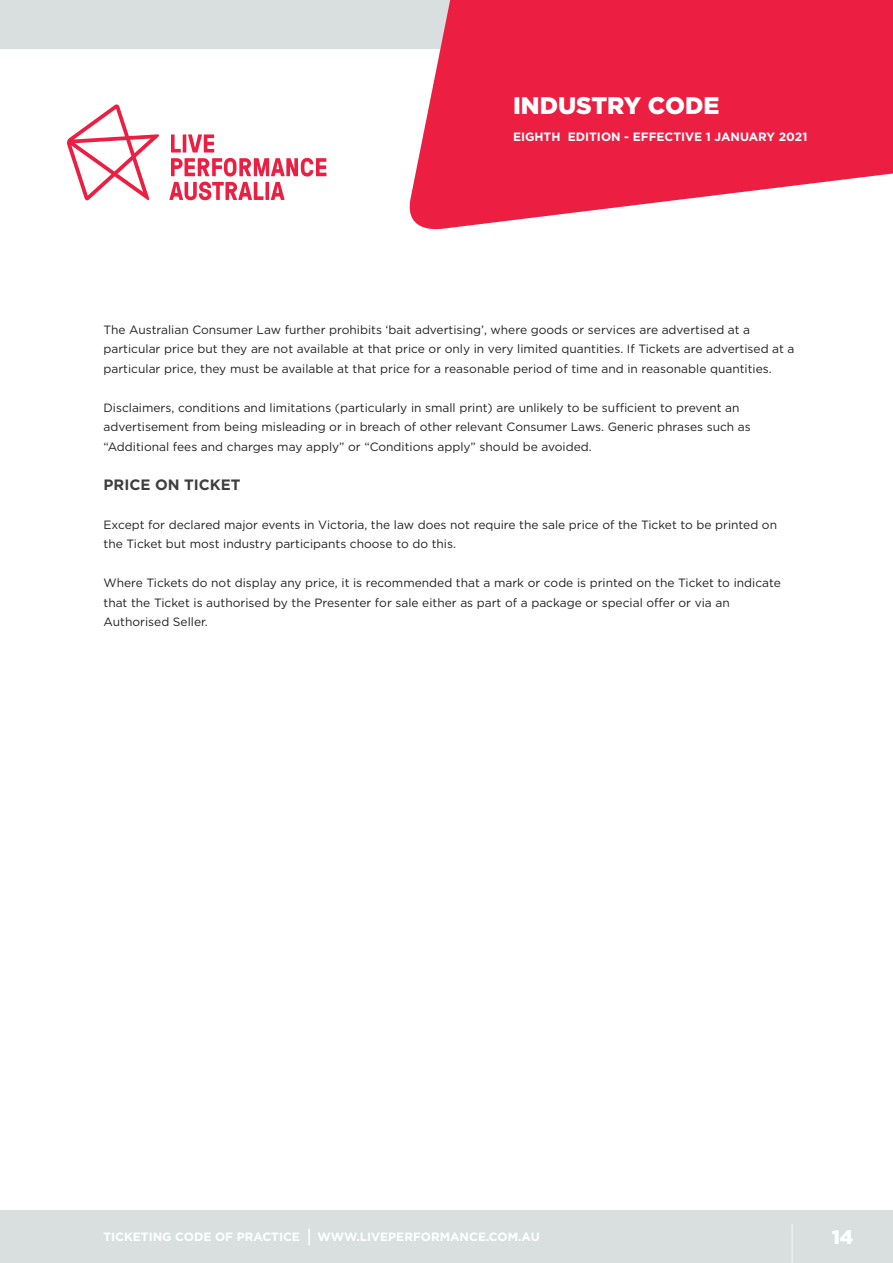
<style>
.page{position:relative;width:893px;height:1263px;background:#fff}
.page>*{position:absolute;margin:0;border:0;box-sizing:border-box;transform-origin:0 0}
.t1{font:900 24px "Gotham";color:#fff}
.t2{font:900 19.5px "Gotham";color:#fff}
.t3{font:700 15px "Gotham";color:#3e3e3f}
.t4{font:12px/19.5px "Gotham";color:#231f20}
.t5{font:700 12px "Gotham";color:#fff}
.s1{font-size:18px}
</style>
<div class="page">
<div style="left:0;top:1210px;width:893px;height:53px;background:#d9dfdf"></div>
<hr style="left:792px;top:1224px;width:1px;height:39px;background:#fff">
<div style="left:0;top:0;width:500px;height:49px;background:#d9dfdf"></div>
<svg style="left:67px;top:104px;width:259px;height:96px"></svg>
<svg style="left:409px;top:0;width:484px;height:230px;fill:#ec1f43"></svg>
<h1 class="t1" style="left:513px;top:89px;width:208px">INDUSTRY CODE</h1>
<p class="t5" style="left:513px;top:129px;width:296px">EIGHTH EDITION - EFFECTIVE 1 JANUARY 2021</p>
<p class="t4" style="left:103px;top:319px;width:693px">The Australian Consumer Law further prohibits ‘bait advertising’, where goods or services are advertised at a particular price but they are not available at that price or only in very limited quantities. If Tickets are advertised at a particular price, they must be available at that price for a reasonable period of time and in reasonable quantities.</p>
<p class="t4" style="left:103px;top:397px;width:649px">Disclaimers, conditions and limitations (particularly in small print) are unlikely to be sufficient to prevent an advertisement from being misleading or in breach of other relevant Consumer Laws. Generic phrases such as “Additional fees and charges may apply” or “Conditions apply” should be avoided.</p>
<p class="t3" style="left:103px;top:474px;width:139px">PRICE ON TICKET</p>
<p class="t4" style="left:103px;top:514px;width:675px">Except for declared major events in Victoria, the law does not require the sale price of the Ticket to be printed on the Ticket but most industry participants choose to do this.</p>
<p class="t4" style="left:103px;top:573px;width:679px">Where Tickets do not display any price, it is recommended that a mark or code is printed on the Ticket to indicate that the Ticket is authorised by the Presenter for sale either as part of a package or special offer or via an<br>Authorised Seller.</p>
<p class="t5" style="left:103px;top:1229px;width:438px">TICKETING CODE OF PRACTICE <span class="s1">|</span> WWW.LIVEPERFORMANCE.COM.AU</p>
<h2 class="t2" style="left:832px;top:1223px;width:23px">14</h2>
</div>
